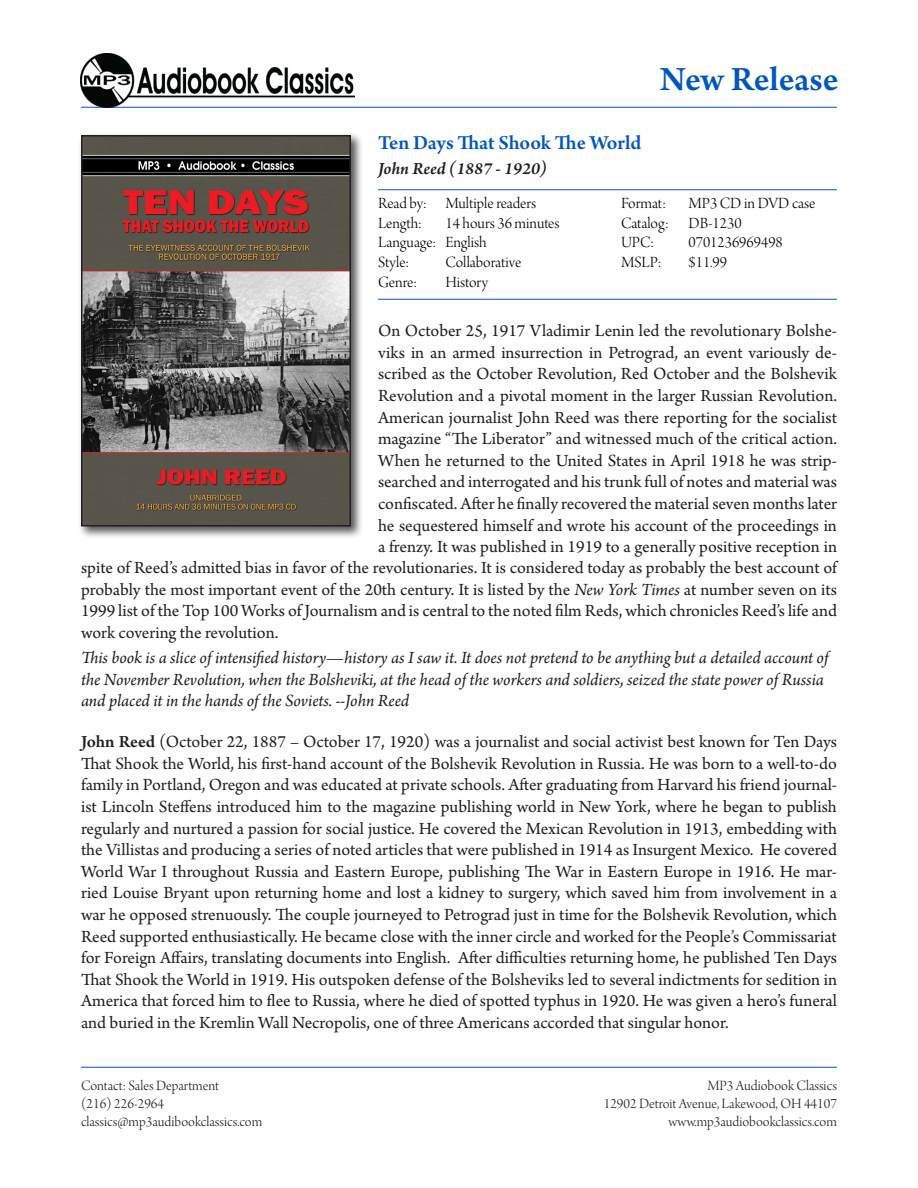
<style>
.page{position:relative;width:918px;height:1188px;background:#fff}
.page>*{position:absolute;margin:0;border:0;box-sizing:border-box;transform-origin:0 0}
.t1{font:600 36px "Arno Pro";letter-spacing:-.005em;color:#0057c2}
.t2{font:600 21px "Arno Pro";letter-spacing:-.005em;color:#0057c2}
.Description{font:18px/21.6px "Arno Pro";color:#231f20;text-align:justify}
.Description-2{font:italic 18px/21.6px "Arno Pro";letter-spacing:-.005em;color:#231f20}
.Description-3{font:italic 600 18px "Arno Pro";color:#231f20}
.Data_table{font:16.5px/19.8px "Arno Pro Light Display";color:#000}
.Data_table_2{font:16.5px/19.8px "Arno Pro Light Display";color:#000}
.Description-4{font:15px "Arno Pro Light Display";color:#231f20}
.s1{font-style:italic}
.s2{font-weight:600}
</style>
<div class="page">
<hr style="left:378px;top:189px;width:459px;height:1px;background:#0057c2">
<hr style="left:378px;top:299px;width:459px;height:1px;background:#0057c2">
<hr style="left:81px;top:1067px;width:756px;height:1px;background:#0057c2">
<hr style="left:81px;top:107px;width:756px;height:1px;background:#0057c2">
<div style="left:78px;top:132px;width:286px;height:407px;background:#231f20;opacity:.75"></div>
<img style="left:84px;top:138px;width:264px;height:385px">
<div style="left:81px;top:135px;width:270px;height:391px;border:2px solid #231f20"></div>
<img style="left:81px;top:54px;width:274px;height:54px">
<p class="t2" style="left:378px;top:131px;width:265px">Ten Days That Shook The World</p>
<p class="Description-3" style="left:378px;top:158px;width:171px">John Reed (1887 - 1920)</p>
<p class="t1" style="left:660px;top:59px;width:180px">New Release</p>
<p class="Data_table" style="left:378px;top:194px;width:160px">Read by: Multiple readers<br>Length:</p>
<p class="Data_table" style="left:446px;top:214px;width:116px">14 hours 36 minutes</p>
<p class="Data_table" style="left:378px;top:234px;width:110px">Language: English</p>
<p class="Data_table" style="left:378px;top:254px;width:33px">Style:</p>
<p class="Data_table" style="left:446px;top:254px;width:77px">Collaborative</p>
<p class="Data_table" style="left:378px;top:273px;width:40px">Genre:</p>
<p class="Data_table" style="left:446px;top:273px;width:44px">History</p>
<p class="Data_table_2" style="left:621px;top:194px;width:196px;text-indent:68px">MP3 CD in DVD case<br>Catalog: DB-1230</p>
<p class="Data_table_2" style="left:621px;top:234px;width:35px">UPC:</p>
<p class="Data_table_2" style="left:689px;top:234px;width:96px">0701236969498</p>
<p class="Data_table_2" style="left:621px;top:254px;width:42px">MSLP:</p>
<p class="Data_table_2" style="left:689px;top:254px;width:40px">$11.99</p>
<p class="Data_table_2" style="left:621px;top:194px;width:47px">Format:</p>
<p class="Description" style="left:378px;top:321px;width:461px">On October 25, 1917 Vladimir Lenin led the revolutionary Bolshe-</p>
<p class="Description" style="left:378px;top:343px;width:461px">viks in an armed insurrection in Petrograd, an event variously de-</p>
<p class="Description" style="left:378px;top:364px;width:460px">scribed as the October Revolution, Red October and the Bolshevik</p>
<p class="Description" style="left:378px;top:386px;width:461px">Revolution and a pivotal moment in the larger Russian Revolution.</p>
<p class="Description" style="left:378px;top:407px;width:460px">American journalist John Reed was there reporting for the socialist</p>
<p class="Description" style="left:378px;top:429px;width:461px">magazine “The Liberator” and witnessed much of the critical action.</p>
<p class="Description" style="left:378px;top:451px;width:461px">When he returned to the United States in April 1918 he was strip-</p>
<p class="Description" style="left:378px;top:472px;width:461px">searched and interrogated and his trunk full of notes and material was</p>
<p class="Description" style="left:378px;top:494px;width:461px">confiscated. After he finally recovered the material seven months later</p>
<p class="Description" style="left:378px;top:515px;width:460px">he sequestered himself and wrote his account of the proceedings in</p>
<p class="Description" style="left:378px;top:537px;width:461px">a frenzy. It was published in 1919 to a generally positive reception in</p>
<p class="Description" style="left:81px;top:558px;width:758px">spite of Reed’s admitted bias in favor of the revolutionaries. It is considered today as probably the best account of</p>
<p class="Description" style="left:81px;top:580px;width:758px">probably the most important event of the 20th century. It is listed by the <span class="s1">New York Times</span> at number seven on its</p>
<p class="Description" style="left:81px;top:601px;width:758px">1999 list of the Top 100 Works of Journalism and is central to the noted film Reds, which chronicles Reed’s life and</p>
<p class="Description" style="left:81px;top:623px;width:199px">work covering the revolution.</p>
<p class="Description-2" style="left:81px;top:648px;width:749px">This book is a slice of intensified history—history as I saw it. It does not pretend to be anything but a detailed account of the November Revolution, when the Bolsheviki, at the head of the workers and soldiers, seized the state power of Russia and placed it in the hands of the Soviets. --John Reed</p>
<p class="Description" style="left:81px;top:732px;width:758px"><span class="s2">John Reed</span> (October 22, 1887 – October 17, 1920) was a journalist and social activist best known for Ten Days That Shook the World, his first-hand account of the Bolshevik Revolution in Russia. He was born to a well-to-do family in Portland, Oregon and was educated at private schools. After graduating from Harvard his friend journal&shy;ist Lincoln Steffens introduced him to the magazine publishing world in New York, where he began to publish regularly and nurtured a passion for social justice. He covered the Mexican Revolution in 1913, embedding with the Villistas and producing a series of noted articles that were published in 1914 as Insurgent Mexico. He covered World War I throughout Russia and Eastern Europe, publishing The War in Eastern Europe in 1916. He mar&shy;ried Louise Bryant upon returning home and lost a kidney to surgery, which saved him from involvement in a war he opposed strenuously. The couple journeyed to Petrograd just in time for the Bolshevik Revolution, which Reed supported enthusiastically. He became close with the inner circle and worked for the People’s Commissariat for Foreign Affairs, translating documents into English. After difficulties returning home, he published Ten Days That Shook the World in 1919. His outspoken defense of the Bolsheviks led to several indictments for sedition in America that forced him to flee to Russia, where he died of spotted typhus in 1920. He was given a hero’s funeral and buried in the Kremlin Wall Necropolis, one of three Americans accorded that singular honor.</p>
<p class="Description-4" style="left:81px;top:1078px;width:140px">Contact: Sales Department</p>
<p class="Description-4" style="left:81px;top:1096px;width:85px">(216) 226-2964</p>
<p class="Description-4" style="left:81px;top:1114px;width:183px">classics@mp3audibookclassics.com</p>
<p class="Description-4" style="left:707px;top:1078px;width:131px">MP3 Audiobook Classics</p>
<p class="Description-4" style="left:604px;top:1096px;width:235px">12902 Detroit Avenue, Lakewood, OH 44107</p>
<p class="Description-4" style="left:669px;top:1114px;width:170px">www.mp3audiobookclassics.com</p>
</div>
